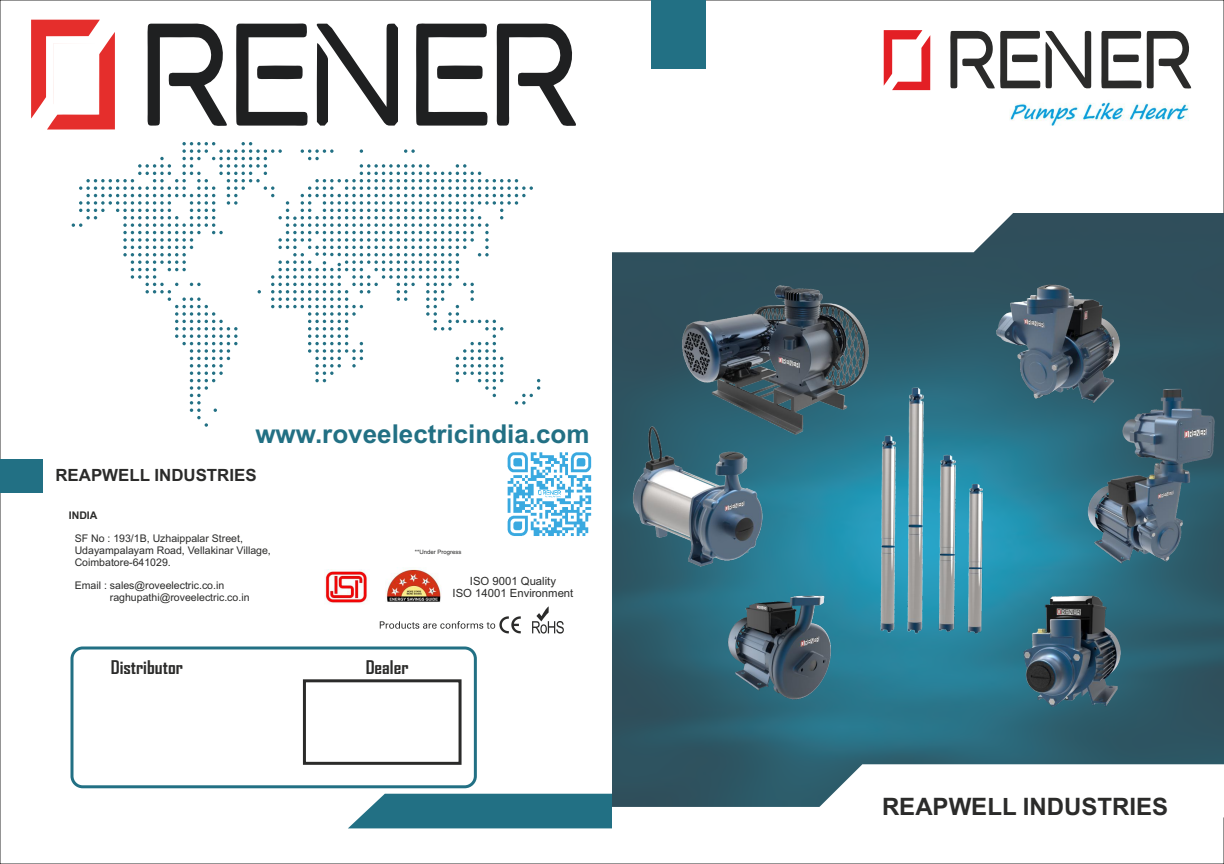
<style>
.page{position:relative;width:1224px;height:864px;background:#fff}
.page>*{position:absolute;margin:0;border:0;box-sizing:border-box;transform-origin:0 0}
.t1{font:700 26px "Arial";color:#227084}
.t2{font:700 24px "Arial";color:#2b2b2a}
.t3{font:700 18.1px "Agency FB";color:#2b2b2a;scale:1.06 1}
.t4{font:700 16.9px "Arial";color:#2b2b2a}
.t5{font:11.3px/12.6px "Arial";color:#2b2b2a;text-align:center}
.t6{font:10.5px/11.8px "Arial";color:#2b2b2a}
.t7{font:700 10.5px "Arial";color:#2b2b2a}
.t8{font:6px "Arial";color:#2b2b2a}
</style>
<div class="page">
<svg style="left:348px;top:794px;width:264px;height:34px;background:#317a8c"></svg>
<div style="left:0;top:460px;width:43px;height:33px;background:#227084"></div>
<svg style="left:72px;top:142px;width:468px;height:285px"></svg>
<svg style="left:147px;top:23px;width:80px;height:103px"></svg>
<svg style="left:496px;top:23px;width:80px;height:103px"></svg>
<svg style="left:316px;top:23px;width:82px;height:103px"></svg>
<svg style="left:416px;top:23px;width:72px;height:103px"></svg>
<svg style="left:236px;top:23px;width:72px;height:103px"></svg>
<svg style="left:31px;top:20px;width:84px;height:110px"></svg>
<img style="left:612px;top:173px;width:612px;height:634px">
<svg style="left:809px;top:764px;width:415px;height:53px"></svg>
<svg style="left:612px;top:199px;width:415px;height:53px"></svg>
<div style="left:651px;top:0;width:55px;height:69px;background:#227084"></div>
<svg style="left:884px;top:30px;width:46px;height:60px"></svg>
<svg style="left:950px;top:30px;width:141px;height:59px"></svg>
<svg style="left:1101px;top:31px;width:91px;height:58px"></svg>
<img style="left:1009px;top:102px;width:180px;height:24px">
<img style="left:670px;top:421px;width:436px;height:226px">
<img style="left:887px;top:457px;width:52px;height:181px">
<img style="left:678px;top:585px;width:198px;height:124px">
<img style="left:967px;top:280px;width:198px;height:132px">
<img style="left:942px;top:587px;width:257px;height:133px">
<img style="left:972px;top:472px;width:24px;height:164px">
<img style="left:917px;top:442px;width:55px;height:194px">
<img style="left:612px;top:259px;width:355px;height:198px">
<img style="left:612px;top:409px;width:233px;height:182px">
<img style="left:989px;top:382px;width:235px;height:190px">
<div style="left:71px;top:647px;width:406px;height:141px;border:3px solid #227084;border-radius:11px"></div>
<div style="left:303px;top:679px;width:159px;height:86px;background:#fff;border:3px solid #2b2b2a"></div>
<svg style="left:532px;top:606px;width:32px;height:28px"></svg>
<svg style="left:380px;top:616px;width:141px;height:17px"></svg>
<img style="left:386px;top:569px;width:55px;height:33px">
<img style="left:324px;top:569px;width:44px;height:34px">
<img style="left:507px;top:452px;width:85px;height:84px">
<h1 class="t1" style="left:255px;top:424px;width:336px">www.roveelectricindia.com</h1>
<h3 class="t4" style="left:55px;top:469px;width:203px">REAPWELL INDUSTRIES</h3>
<p class="t7" style="left:69px;top:511px;width:30px">INDIA</p>
<p class="t6" style="left:75px;top:534px;width:198px">SF No : 193/1B, Uzhaippalar Street,<br>Udayampalayam Road, Vellakinar Village,<br>Coimbatore-641029.</p>
<p class="t6" style="left:110px;top:581px;width:141px;text-indent:-35px">Email : sales@roveelectric.co.in raghupathi@roveelectric.co.in</p>
<p class="t8" style="left:415px;top:550px;width:48px">**Under Progress</p>
<p class="t5" style="left:453px;top:575px;width:122px">ISO 9001 Quality<br>ISO 14001 Environment</p>
<h3 class="t3" style="left:111px;top:660px;width:70px">Distributor</h3>
<h3 class="t3" style="left:366px;top:660px;width:42px">Dealer</h3>
<h2 class="t2" style="left:882px;top:798px;width:288px">REAPWELL INDUSTRIES</h2>
</div>
